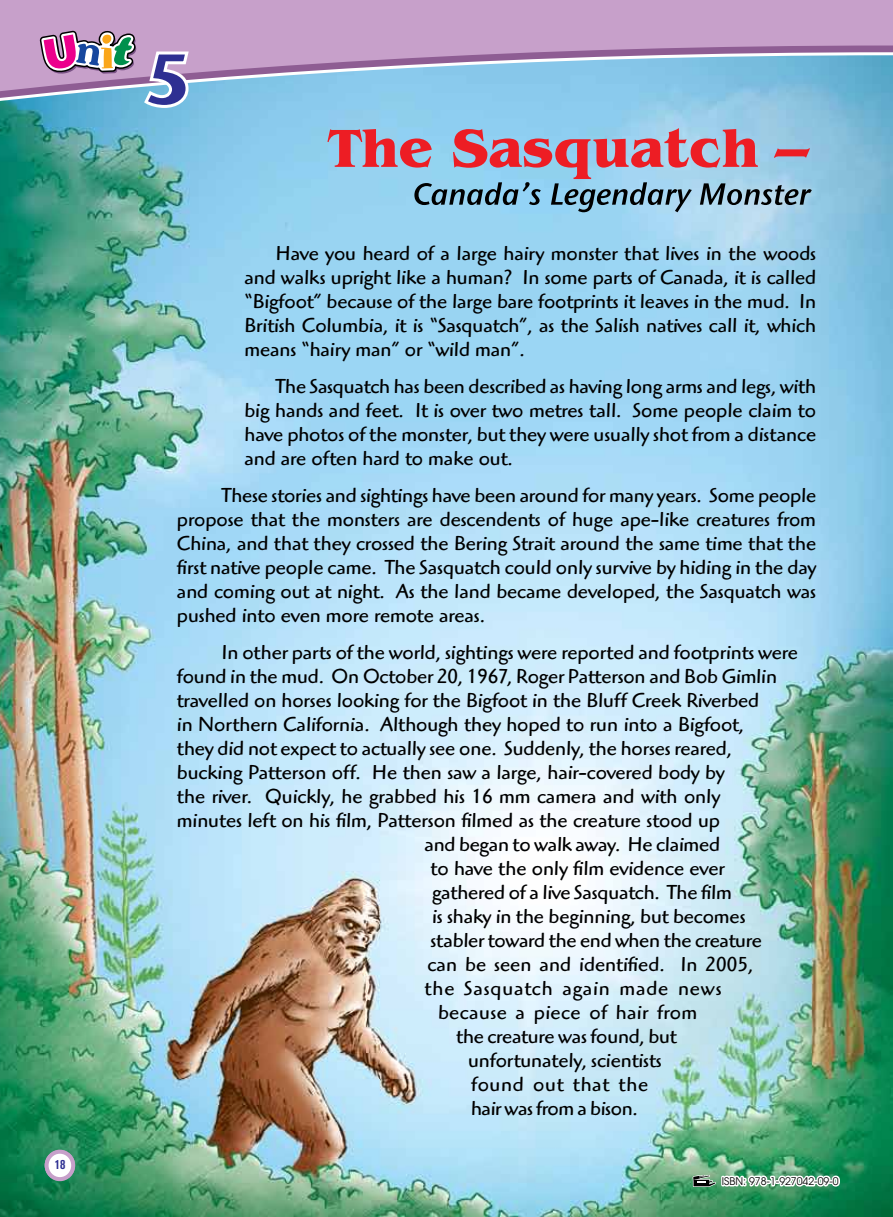
<style>
.page{position:relative;width:893px;height:1217px;background:#fff}
.page>*{position:absolute;margin:0;border:0;box-sizing:border-box;transform-origin:0 0}
.t1{font:21px/24px "Highlander";color:#000;text-align:justify}
.t2{font:21px "Highlander";letter-spacing:.045em;color:#000}
.t3{font:21px "Highlander";letter-spacing:.025em;color:#000}
.t4{font:21px "Highlander";letter-spacing:.035em;color:#000}
.t5{font:700 condensed 13.5px "Akzidenz Grotesk BE";color:#2e3092}
.t6{font:10.5px "Avant Garde";color:#000}
</style>
<div class="page">
<img style="left:0;top:112px;width:893px;height:1104px">
<svg style="left:0;top:109px;width:893px;height:3px;background:#7fc2e1"></svg>
<svg style="left:0;top:102px;width:893px;height:7px;background:#7ec2e2"></svg>
<svg style="left:0;top:0;width:893px;height:102px;background:#ada9d0"></svg>
<svg style="left:142px;top:49px;width:49px;height:60px"></svg>
<svg style="left:40px;top:28px;width:96px;height:73px;background:#a48ead"></svg>
<svg style="left:692px;top:1167px;width:149px;height:26px"></svg>
<svg style="left:327px;top:128px;width:485px;height:84px;background:#9ea2b9"></svg>
<svg style="left:45px;top:1149px;width:30px;height:31px"></svg>
<div style="left:49px;top:1153px;width:22px;height:23px;background:#fff;border-radius:50%"></div>
<p class="t5" style="left:55px;top:1156px;width:12px">1818</p>
<p class="t1" style="left:244px;top:241px;width:573px;text-indent:32px">Have you heard of a large hairy monster that lives in the woods and walks upright like a human? In some parts of Canada, it is called “Bigfoot” because of the large bare footprints it leaves in the mud. In British Columbia, it is “Sasquatch”, as the Salish natives call it, which means “hairy man” or “wild man”.</p>
<p class="t1" style="left:244px;top:374px;width:573px;text-indent:32px">The Sasquatch has been described as having long arms and legs, with big hands and feet. It is over two metres tall. Some people claim to have photos of the monster, but they were usually shot from a distance and are often hard to make out.</p>
<p class="t1" style="left:177px;top:483px;width:641px;text-indent:45px">These stories and sightings have been around for many years. Some people propose that the monsters are descendents of huge ape-like creatures from China, and that they crossed the Bering Strait around the same time that the first native people came. The Sasquatch could only survive by hiding in the day and coming out at night. As the land became developed, the Sasquatch was pushed into even more remote areas.</p>
<p class="t1" style="left:222px;top:640px;width:577px">In other parts of the world, sightings were reported and footprints were</p>
<p class="t1" style="left:177px;top:664px;width:601px">found in the mud. On October 20, 1967, Roger Patterson and Bob Gimlin</p>
<p class="t1" style="left:177px;top:688px;width:584px">travelled on horses looking for the Bigfoot in the Bluff Creek Riverbed</p>
<p class="t1" style="left:177px;top:712px;width:569px">in Northern California. Although they hoped to run into a Bigfoot,</p>
<p class="t1" style="left:177px;top:736px;width:557px">they did not expect to actually see one. Suddenly, the horses reared,</p>
<p class="t1" style="left:177px;top:760px;width:549px">bucking Patterson off. He then saw a large, hair-covered body by</p>
<p class="t1" style="left:177px;top:784px;width:545px">the river. Quickly, he grabbed his 16 mm camera and with only</p>
<p class="t1" style="left:177px;top:808px;width:544px">minutes left on his film, Patterson filmed as the creature stood up</p>
<p class="t1" style="left:424px;top:832px;width:297px">and began to walk away. He claimed</p>
<p class="t1" style="left:430px;top:856px;width:295px">to have the only film evidence ever</p>
<p class="t1" style="left:432px;top:880px;width:301px">gathered of a live Sasquatch. The film</p>
<p class="t1" style="left:432px;top:904px;width:315px">is shaky in the beginning, but becomes</p>
<p class="t1" style="left:430px;top:928px;width:333px">stabler toward the end when the creature</p>
<p class="t1" style="left:427px;top:952px;width:327px">can be seen and identified. In 2005,</p>
<p class="t2" style="left:424px;top:975px;width:299px">the Sasquatch again made news</p>
<p class="t3" style="left:438px;top:999px;width:261px">because a piece of hair from</p>
<p class="t1" style="left:456px;top:1024px;width:222px">the creature was found, but</p>
<p class="t1" style="left:468px;top:1048px;width:195px">unfortunately, scientists</p>
<p class="t4" style="left:471px;top:1071px;width:179px">found out that the</p>
<p class="t1" style="left:471px;top:1096px;width:168px">hair was from a bison.</p>
<p class="t6" style="left:722px;top:1174px;width:118px">ISBN: 978-1-927042-09-0</p>
</div>
